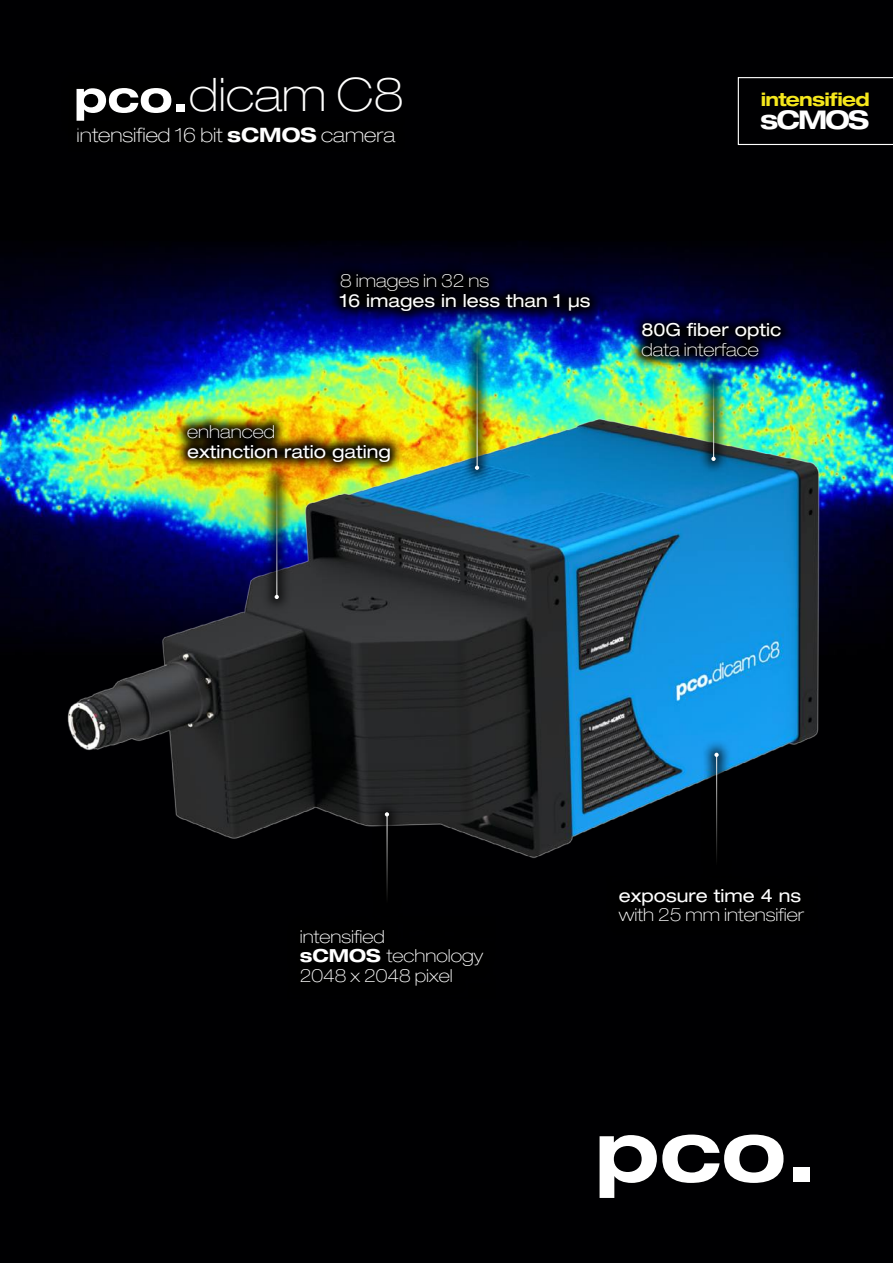
<style>
.page{position:relative;width:893px;height:1263px;background:#fff}
.page>*{position:absolute;margin:0;border:0;box-sizing:border-box;transform-origin:0 0}
.t1{font:100 expanded 46.35px "Helvetica Neue";color:#fff}
.t2{font:700 expanded 25.8px "Helvetica Neue";letter-spacing:-.07em;color:#fff}
.t3{font:100 expanded 19.95px "Helvetica Neue";color:#fff}
.t4{font:700 expanded 18.45px "Helvetica Neue";letter-spacing:-.04em;color:#f5e71c}
.t5{font:100 expanded 18px "Helvetica Neue";color:#fff}
.t6{font:expanded 18px "Helvetica Neue";color:#fff}
.s1{font-weight:700}
</style>
<div class="page">
<img style="left:0;top:0;width:893px;height:1263px">
<img style="left:48px;top:390px;width:814px;height:564px">
<div style="left:68px;top:118px;width:337px;height:34px;background:#000"></div>
<div style="left:61px;top:72px;width:140px;height:64px;background:#000"></div>
<svg style="left:77px;top:88px;width:94px;height:33px"></svg>
<div style="left:176px;top:105px;width:9px;height:7px;background:#fff"></div>
<svg style="left:600px;top:1134px;width:183px;height:64px"></svg>
<div style="left:793px;top:1167px;width:17px;height:14px;background:#fff"></div>
<div style="left:738px;top:77px;width:155px;height:68px;background:#000002"></div>
<img style="left:175px;top:412px;width:228px;height:62px">
<img style="left:261px;top:462px;width:31px;height:150px">
<hr style="left:276px;top:475px;width:1px;height:121px;background:#fff">
<svg style="left:275px;top:595px;width:4px;height:4px"></svg>
<svg style="left:327px;top:261px;width:276px;height:63px;background:#00022b"></svg>
<img style="left:462px;top:325px;width:31px;height:158px">
<hr style="left:477px;top:338px;width:1px;height:129px;background:#fff">
<svg style="left:475px;top:466px;width:4px;height:4px"></svg>
<img style="left:629px;top:310px;width:165px;height:59px">
<img style="left:698px;top:364px;width:31px;height:110px">
<hr style="left:713px;top:377px;width:1px;height:81px;background:#fff">
<svg style="left:711px;top:457px;width:5px;height:4px"></svg>
<div style="left:606px;top:876px;width:211px;height:59px;background:#000"></div>
<svg style="left:701px;top:739px;width:31px;height:137px;background:#062234"></svg>
<hr style="left:716px;top:755px;width:1px;height:110px;background:#fff">
<svg style="left:714px;top:753px;width:5px;height:4px"></svg>
<div style="left:287px;top:916px;width:209px;height:82px;background:#000"></div>
<svg style="left:372px;top:799px;width:30px;height:117px;background:#09090a"></svg>
<hr style="left:387px;top:815px;width:1px;height:88px;background:#fff">
<svg style="left:385px;top:812px;width:4px;height:4px"></svg>
<p class="t1" style="left:189px;top:67px;width:216px">dicam C8</p>
<p class="t3" style="left:77px;top:123px;width:320px">intensified 16 bit <span class="s1">sCMOS</span> camera</p>
<p class="t4" style="left:761px;top:88px;width:111px">intensified</p>
<p class="t2" style="left:760px;top:103px;width:111px">sCMOS</p>
<p class="t5" style="left:340px;top:270px;width:150px">8 images in 32 ns</p>
<p class="t6" style="left:340px;top:289px;width:252px">16 images in less than 1 µs</p>
<p class="t5" style="left:187px;top:421px;width:90px">enhanced</p>
<p class="t6" style="left:187px;top:440px;width:205px">extinction ratio gating</p>
<p class="t6" style="left:641px;top:319px;width:142px">80G fiber optic</p>
<p class="t5" style="left:641px;top:339px;width:119px">data interface</p>
<p class="t5" style="left:300px;top:925px;width:86px">intensified</p>
<p class="t5" style="left:300px;top:945px;width:185px"><span class="s1">sCMOS</span> technology</p>
<p class="t5" style="left:300px;top:964px;width:154px">2048 x 2048 pixel</p>
<p class="t6" style="left:619px;top:884px;width:184px">exposure time 4 ns</p>
<p class="t5" style="left:619px;top:904px;width:187px">with 25 mm intensifier</p>
</div>
